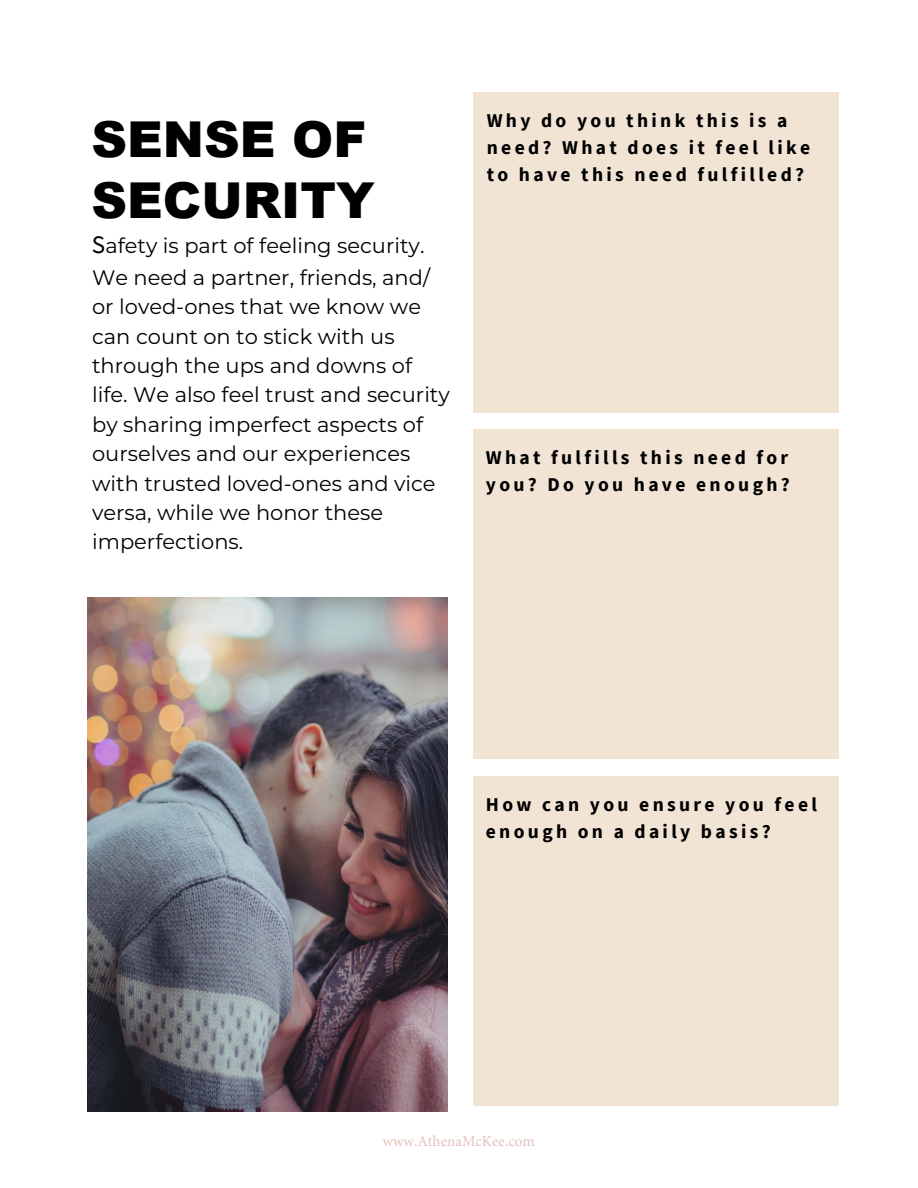
<style>
.page{position:relative;width:918px;height:1188px;background:#fff}
.page>*{position:absolute;margin:0;border:0;box-sizing:border-box;transform-origin:0 0}
.t1{font:900 49.5px/61.2px "Arial";color:#000}
.t2{font:21px/29.4px "Montserrat";color:#000}
.t3{font:700 19.5px/27px "Source Sans Pro";letter-spacing:.17em;color:#000}
.t4{font:15.15px "Minion Pro";color:#e5c1bd}
.s1{font-family:"Source Sans Pro";font-size:25.2px}
</style>
<div class="page">
<div style="left:474px;top:92px;width:365px;height:320px;background:#f1e4d5"></div>
<div style="left:474px;top:776px;width:365px;height:330px;background:#f1e4d5"></div>
<div style="left:474px;top:429px;width:365px;height:330px;background:#f1e4d5"></div>
<img style="left:87px;top:597px;width:360px;height:514px">
<h1 class="t1" style="left:91px;top:107px;width:285px">SENSE OF<br>SECURITY</h1>
<p class="t2" style="left:92px;top:228px;width:340px;line-height:32.2px"><span class="s1">S</span>afety is part of feeling security.<br>We need a partner, friends, and/</p>
<p class="t2" style="left:92px;top:291px;width:359px">or loved-ones that we know we can count on to stick with us through the ups and downs of life. We also feel trust and security by sharing imperfect aspects of ourselves and our experiences with trusted loved-ones and vice versa, while we honor these imperfections.</p>
<p class="t3" style="left:487px;top:106px;width:325px">Why do you think this is a need? What does it feel like to have this need fulfilled?</p>
<p class="t3" style="left:486px;top:444px;width:306px">What fulfills this need for you? Do you have enough?</p>
<p class="t3" style="left:486px;top:791px;width:333px">How can you ensure you feel enough on a daily basis?</p>
<p class="t4" style="left:383px;top:1131px;width:154px">www.AthenaMcKee.com</p>
</div>
